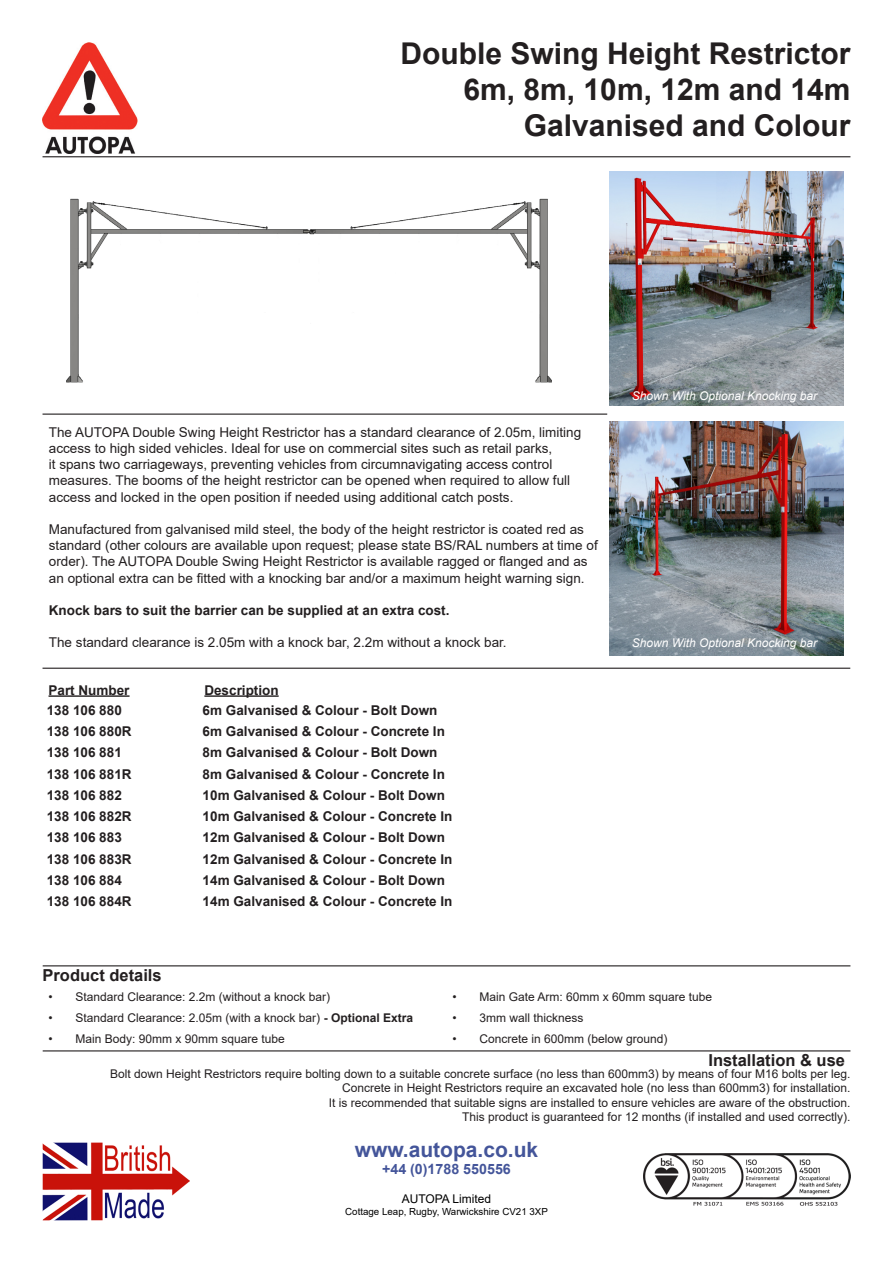
<style>
.page{position:relative;width:893px;height:1263px;background:#fff}
.page>*{position:absolute;margin:0;border:0;box-sizing:border-box;transform-origin:0 0}
.t1{font:700 30px "Arial";color:#231f20}
.t2{font:700 21px "Arial";color:#44559a}
.t3{font:700 16.5px "Arial";color:#231f20}
.t4{font:700 14.25px "Arial";color:#44559a}
.t5{font:13.5px/16.2px "Arial";color:#231f20}
.t6{font:700 13.5px "Arial";color:#231f20}
.t7{font:12px "Arial";color:#231f20}
.t8{font:italic 12px "Arial";color:#fff}
.t9{font:12px "Arial";color:#000}
.t10{font:9.75px "Arial";color:#000}
.s1{font-weight:700}
</style>
<div class="page">
<img style="left:644px;top:1154px;width:206px;height:52px">
<img style="left:43px;top:1142px;width:147px;height:78px">
<img style="left:67px;top:198px;width:484px;height:185px">
<img style="left:42px;top:43px;width:95px;height:110px">
<hr style="left:43px;top:156px;width:807px;height:1px;background:#231f20">
<hr style="left:43px;top:414px;width:564px;height:1px;background:#231f20">
<hr style="left:49px;top:695px;width:81px;height:2px;background:#231f20">
<hr style="left:204px;top:695px;width:75px;height:2px;background:#231f20">
<img style="left:610px;top:422px;width:233px;height:233px">
<hr style="left:43px;top:668px;width:807px;height:1px;background:#231f20">
<hr style="left:43px;top:965px;width:807px;height:1px;background:#231f20">
<hr style="left:43px;top:1050px;width:807px;height:1px;background:#231f20">
<img style="left:609px;top:171px;width:234px;height:234px">
<p class="t1" style="left:400px;top:33px;width:452px">Double Swing Height Restrictor</p>
<p class="t1" style="left:464px;top:69px;width:388px">6m, 8m, 10m, 12m and 14m</p>
<p class="t1" style="left:524px;top:105px;width:328px">Galvanised and Colour</p>
<p class="t5" style="left:49px;top:424px;width:534px">The AUTOPA Double Swing Height Restrictor has a standard clearance of 2.05m, limiting access to high sided vehicles. Ideal for use on commercial sites such as retail parks,<br>it spans two carriageways, preventing vehicles from circumnavigating access control measures. The booms of the height restrictor can be opened when required to allow full access and locked in the open position if needed using additional catch posts.</p>
<p class="t5" style="left:49px;top:521px;width:550px">Manufactured from galvanised mild steel, the body of the height restrictor is coated red as standard (other colours are available upon request; please state BS/RAL numbers at time of order). The AUTOPA Double Swing Height Restrictor is available ragged or flanged and as an optional extra can be fitted with a knocking bar and/or a maximum height warning sign.</p>
<p class="t6" style="left:49px;top:601px;width:402px">Knock bars to suit the barrier can be supplied at an extra cost.</p>
<p class="t5" style="left:49px;top:634px;width:459px">The standard clearance is 2.05m with a knock bar, 2.2m without a knock bar.</p>
<p class="t6" style="left:49px;top:680px;width:83px">Part Number</p>
<p class="t6" style="left:204px;top:680px;width:76px">Description</p>
<p class="t6" style="left:47px;top:700px;width:77px">138 106 880</p>
<p class="t6" style="left:203px;top:700px;width:236px">6m Galvanised &amp; Colour - Bolt Down</p>
<p class="t6" style="left:47px;top:722px;width:86px">138 106 880R</p>
<p class="t6" style="left:203px;top:722px;width:244px">6m Galvanised &amp; Colour - Concrete In</p>
<p class="t6" style="left:47px;top:743px;width:77px">138 106 881</p>
<p class="t6" style="left:203px;top:743px;width:236px">8m Galvanised &amp; Colour - Bolt Down</p>
<p class="t6" style="left:47px;top:764px;width:86px">138 106 881R</p>
<p class="t6" style="left:203px;top:764px;width:244px">8m Galvanised &amp; Colour - Concrete In</p>
<p class="t6" style="left:47px;top:785px;width:77px">138 106 882</p>
<p class="t6" style="left:203px;top:785px;width:244px">10m Galvanised &amp; Colour - Bolt Down</p>
<p class="t6" style="left:47px;top:807px;width:86px">138 106 882R</p>
<p class="t6" style="left:203px;top:807px;width:251px">10m Galvanised &amp; Colour - Concrete In</p>
<p class="t6" style="left:47px;top:828px;width:77px">138 106 883</p>
<p class="t6" style="left:203px;top:828px;width:244px">12m Galvanised &amp; Colour - Bolt Down</p>
<p class="t6" style="left:47px;top:849px;width:86px">138 106 883R</p>
<p class="t6" style="left:203px;top:849px;width:251px">12m Galvanised &amp; Colour - Concrete In</p>
<p class="t6" style="left:47px;top:870px;width:77px">138 106 884</p>
<p class="t6" style="left:203px;top:870px;width:244px">14m Galvanised &amp; Colour - Bolt Down</p>
<p class="t6" style="left:47px;top:892px;width:86px">138 106 884R</p>
<p class="t6" style="left:203px;top:892px;width:251px">14m Galvanised &amp; Colour - Concrete In</p>
<p class="t8" style="left:632px;top:388px;width:187px">Shown With Optional Knocking bar</p>
<p class="t8" style="left:632px;top:635px;width:187px">Shown With Optional Knocking bar</p>
<p class="t3" style="left:43px;top:963px;width:121px">Product details</p>
<p class="t7" style="left:49px;top:989px;width:283px">• Standard Clearance: 2.2m (without a knock bar)</p>
<p class="t7" style="left:452px;top:989px;width:261px">• Main Gate Arm: 60mm x 60mm square tube</p>
<p class="t7" style="left:49px;top:1009px;width:366px">• Standard Clearance: 2.05m (with a knock bar) <span class="s1">- Optional Extra</span></p>
<p class="t7" style="left:452px;top:1009px;width:133px">• 3mm wall thickness</p>
<p class="t7" style="left:49px;top:1030px;width:238px">• Main Body: 90mm x 90mm square tube</p>
<p class="t7" style="left:452px;top:1030px;width:217px">• Concrete in 600mm (below ground)</p>
<p class="t3" style="left:708px;top:1048px;width:138px">Installation &amp; use</p>
<p class="t7" style="left:110px;top:1065px;width:742px">Bolt down Height Restrictors require bolting down to a suitable concrete surface (no less than 600mm3) by means of four M16 bolts per leg.</p>
<p class="t7" style="left:342px;top:1080px;width:510px">Concrete in Height Restrictors require an excavated hole (no less than 600mm3) for installation.</p>
<p class="t7" style="left:329px;top:1094px;width:523px">It is recommended that suitable signs are installed to ensure vehicles are aware of the obstruction.</p>
<p class="t7" style="left:462px;top:1108px;width:390px">This product is guaranteed for 12 months (if installed and used correctly).</p>
<p class="t2" style="left:355px;top:1135px;width:185px">www.autopa.co.uk</p>
<p class="t4" style="left:382px;top:1159px;width:130px">+44 (0)1788 550556</p>
<p class="t9" style="left:402px;top:1190px;width:91px">AUTOPA Limited</p>
<p class="t10" style="left:345px;top:1204px;width:204px">Cottage Leap, Rugby, Warwickshire CV21 3XP</p>
</div>
